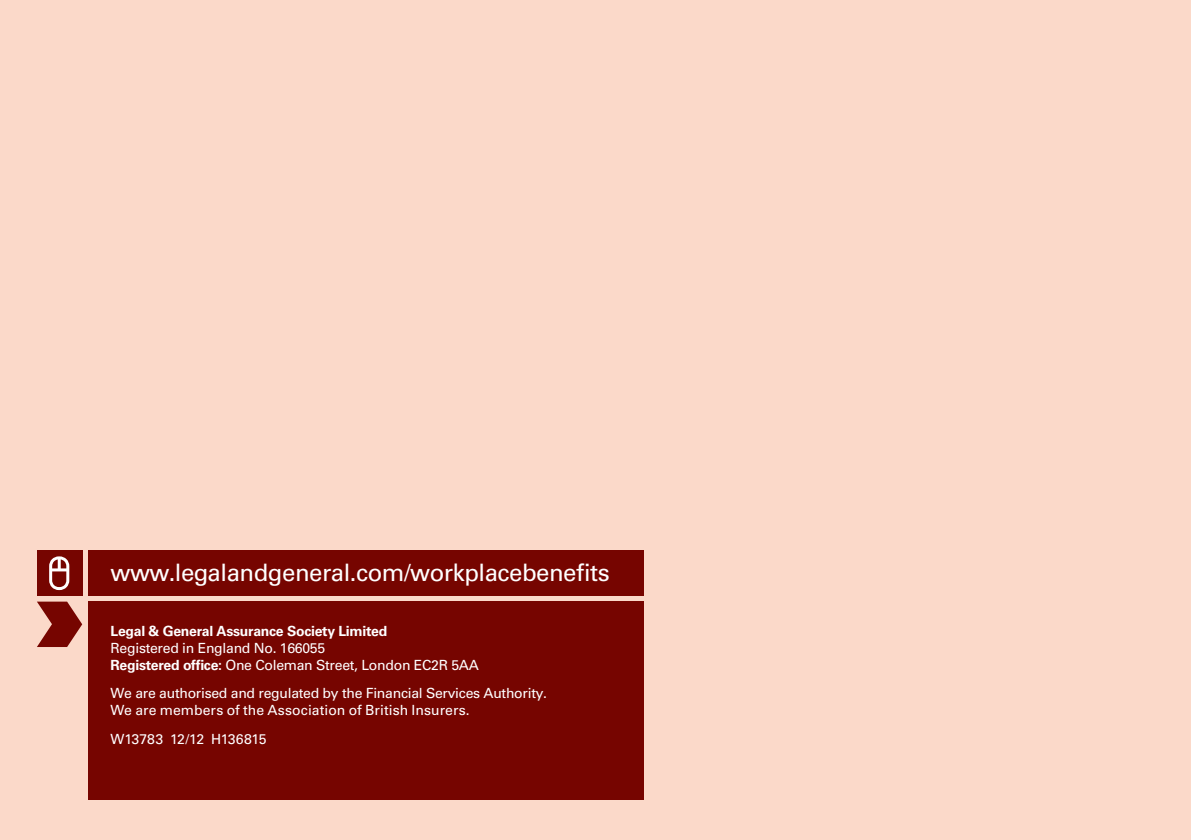
<style>
.page{position:relative;width:1191px;height:840px;background:#fff}
.page>*{position:absolute;margin:0;border:0;box-sizing:border-box;transform-origin:0 0}
.t1{font:24px "Univers LT";letter-spacing:-.02em;color:#fff}
.t2{font:14px/17px "Univers LT";letter-spacing:-.02em;color:#fff}
.t3{font:700 14px "Univers LT";letter-spacing:-.02em;color:#fff}
.s1{font-weight:700}
</style>
<div class="page">
<div style="left:0;top:0;width:1191px;height:839px;background:#fbd9c9"></div>
<div style="left:88px;top:601px;width:555px;height:198px;background:#760500"></div>
<svg style="left:37px;top:601px;width:45px;height:45px"></svg>
<div style="left:88px;top:550px;width:555px;height:45px;background:#760500"></div>
<div style="left:37px;top:550px;width:45px;height:45px;background:#760500"></div>
<svg style="left:49px;top:556px;width:20px;height:33px"></svg>
<h1 class="t1" style="left:111px;top:563px;width:501px">www.legalandgeneral.com/workplacebenefits</h1>
<p class="t3" style="left:111px;top:625px;width:278px">legal &amp; General assurance society limited</p>
<p class="t2" style="left:111px;top:640px;width:370px">Registered in England No. 166055<br><span class="s1">registered office:</span> One Coleman Street, London EC2R 5AA</p>
<p class="t2" style="left:111px;top:685px;width:438px">We are authorised and regulated by the Financial Services Authority.<br>We are members of the Association of British Insurers.</p>
<p class="t2" style="left:111px;top:730px;width:158px">W13783 12/12 H136815</p>
</div>
